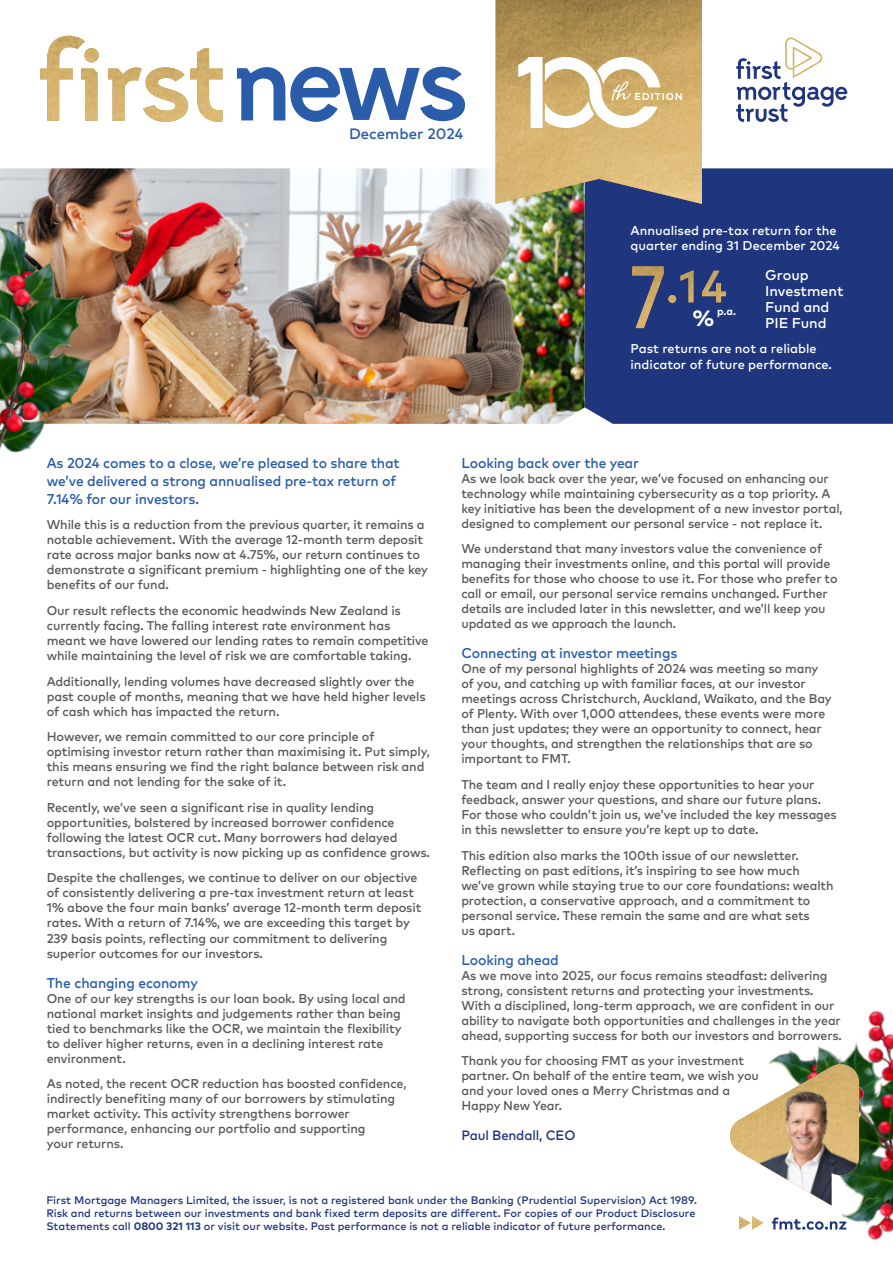
<style>
.page{position:relative;width:893px;height:1263px;background:#fff}
.page>*{position:absolute;margin:0;border:0;box-sizing:border-box;transform-origin:0 0}
.t1{font:700 22.05px "Mark OT";color:#fff}
.t2{font:15px "Mark OT Medium";color:#2a5caa}
.t3{font:14.25px/18px "Mark OT Medium";letter-spacing:-.01em;color:#2a5caa}
.t4{font:14.25px/15.8px "Mark OT Medium";letter-spacing:-.01em;color:#fff}
.t5{font:13.5px "Mark OT Medium";letter-spacing:-.01em;color:#1f367e}
.t6{font:12.75px/15px "Mark OT Medium";letter-spacing:-.01em;color:#58595b}
.t7{font:12.75px/15.3px "Mark OT Medium";color:#fff}
.t8{font:10.8px/13px "Mark OT Medium";color:#1f367e}
.t9{font:700 10.65px "Mark OT";color:#fff}
.s1{font-family:"Mark OT";font-weight:700}
</style>
<div class="page">
<img style="left:785px;top:37px;width:37px;height:21px">
<div style="left:585px;top:168px;width:308px;height:256px;background:#1f367e"></div>
<img style="left:632px;top:266px;width:94px;height:62px">
<img style="left:0;top:168px;width:585px;height:256px">
<svg style="left:237px;top:66px;width:228px;height:56px"></svg>
<svg style="left:736px;top:58px;width:111px;height:64px"></svg>
<svg style="left:496px;top:0;width:206px;height:204px;background:#c6ab77"></svg>
<img style="left:867px;top:1225px;width:26px;height:15px">
<img style="left:763px;top:1046px;width:130px;height:179px">
<img style="left:831px;top:1010px;width:62px;height:142px">
<img style="left:0;top:222px;width:97px;height:231px">
<svg style="left:763px;top:1059px;width:101px;height:146px"></svg>
<img style="left:730px;top:1064px;width:129px;height:89px">
<img style="left:740px;top:1080px;width:119px;height:125px">
<svg style="left:772px;top:1217px;width:74px;height:13px"></svg>
<svg style="left:739px;top:1216px;width:24px;height:13px"></svg>
<img style="left:84px;top:48px;width:15px;height:14px;border-radius:7px">
<svg style="left:85px;top:48px;width:12px;height:73px"></svg>
<img style="left:40px;top:36px;width:45px;height:85px">
<svg style="left:108px;top:67px;width:81px;height:55px"></svg>
<img style="left:190px;top:48px;width:33px;height:74px">
<p class="t2" style="left:349px;top:124px;width:116px">December 2024</p>
<p class="t7" style="left:630px;top:223px;width:211px">Annualised pre-tax return for the quarter ending 31 December 2024</p>
<p class="t4" style="left:765px;top:267px;width:80px">Group<br>Investment<br>Fund and</p>
<h1 class="t1" style="left:692px;top:304px;width:23px">%</h1>
<p class="t4" style="left:765px;top:314px;width:63px">PIE Fund</p>
<p class="t9" style="left:717px;top:305px;width:20px">p.a.</p>
<p class="t7" style="left:630px;top:341px;width:203px">Past returns are not a reliable indicator of future performance.</p>
<p class="t3" style="left:47px;top:453px;width:355px">As 2024 comes to a close, we’re pleased to share that we’ve delivered a strong annualised pre-tax return of<br>7.14% for our investors.</p>
<p class="t6" style="left:47px;top:517px;width:383px">While this is a reduction from the previous quarter, it remains a notable achievement. With the average 12-month term deposit rate across major banks now at 4.75%, our return continues to demonstrate a significant premium - highlighting one of the key benefits of our fund.</p>
<p class="t6" style="left:47px;top:603px;width:383px">Our result reflects the economic headwinds New Zealand is currently facing. The falling interest rate environment has meant we have lowered our lending rates to remain competitive while maintaining the level of risk we are comfortable taking.</p>
<p class="t6" style="left:47px;top:673px;width:380px">Additionally, lending volumes have decreased slightly over the past couple of months, meaning that we have held higher levels of cash which has impacted the return.</p>
<p class="t6" style="left:47px;top:729px;width:385px">However, we remain committed to our core principle of optimising investor return rather than maximising it. Put simply, this means ensuring we find the right balance between risk and return and not lending for the sake of it.</p>
<p class="t6" style="left:47px;top:799px;width:385px">Recently, we’ve seen a significant rise in quality lending opportunities, bolstered by increased borrower confidence following the latest OCR cut. Many borrowers had delayed transactions, but activity is now picking up as confidence grows.</p>
<p class="t6" style="left:47px;top:870px;width:376px">Despite the challenges, we continue to deliver on our objective of consistently delivering a pre-tax investment return at least 1% above the four main banks’ average 12-month term deposit rates. With a return of 7.14%, we are exceeding this target by 239 basis points, reflecting our commitment to delivering superior outcomes for our investors.</p>
<p class="t3" style="left:47px;top:973px;width:153px">The changing economy</p>
<p class="t6" style="left:47px;top:990px;width:360px">One of our key strengths is our loan book. By using local and national market insights and judgements rather than being tied to benchmarks like the OCR, we maintain the flexibility to deliver higher returns, even in a declining interest rate environment.</p>
<p class="t6" style="left:47px;top:1076px;width:361px">As noted, the recent OCR reduction has boosted confidence, indirectly benefiting many of our borrowers by stimulating market activity. This activity strengthens borrower performance, enhancing our portfolio and supporting<br>your returns.</p>
<p class="t3" style="left:461px;top:453px;width:179px">Looking back over the year</p>
<p class="t6" style="left:461px;top:470px;width:383px">As we look back over the year, we’ve focused on enhancing our technology while maintaining cybersecurity as a top priority. A key initiative has been the development of a new investor portal, designed to complement our personal service - not replace it.</p>
<p class="t6" style="left:461px;top:541px;width:378px">We understand that many investors value the convenience of managing their investments online, and this portal will provide benefits for those who choose to use it. For those who prefer to call or email, our personal service remains unchanged. Further details are included later in this newsletter, and we’ll keep you updated as we approach the launch.</p>
<p class="t3" style="left:461px;top:644px;width:218px">Connecting at investor meetings</p>
<p class="t6" style="left:461px;top:661px;width:372px">One of my personal highlights of 2024 was meeting so many of you, and catching up with familiar faces, at our investor meetings across Christchurch, Auckland, Waikato, and the Bay of Plenty. With over 1,000 attendees, these events were more than just updates; they were an opportunity to connect, hear your thoughts, and strengthen the relationships that are so important to FMT.</p>
<p class="t6" style="left:461px;top:777px;width:377px">The team and I really enjoy these opportunities to hear your feedback, answer your questions, and share our future plans.<br>For those who couldn’t join us, we’ve included the key messages in this newsletter to ensure you’re kept up to date.</p>
<p class="t6" style="left:461px;top:847px;width:374px">This edition also marks the 100th issue of our newsletter.<br>Reflecting on past editions, it’s inspiring to see how much we’ve grown while staying true to our core foundations: wealth protection, a conservative approach, and a commitment to personal service. These remain the same and are what sets<br>us apart.</p>
<p class="t3" style="left:461px;top:950px;width:99px">Looking ahead</p>
<p class="t6" style="left:461px;top:967px;width:382px">As we move into 2025, our focus remains steadfast: delivering strong, consistent returns and protecting your investments.<br>With a disciplined, long-term approach, we are confident in our ability to navigate both opportunities and challenges in the year ahead, supporting success for both our investors and borrowers.</p>
<p class="t6" style="left:461px;top:1053px;width:299px">Thank you for choosing FMT as your investment partner. On behalf of the entire team, we wish you and your loved ones a Merry Christmas and a Happy New Year.</p>
<p class="t5" style="left:461px;top:1127px;width:116px">Paul Bendall, CEO</p>
<p class="t8" style="left:46px;top:1193px;width:652px">First Mortgage Managers Limited, the issuer, is not a registered bank under the Banking (Prudential Supervision) Act 1989.<br>Risk and returns between our investments and bank fixed term deposits are different. For copies of our Product Disclosure<br>Statements call <span class="s1">0800 321 113</span> or visit our website. Past performance is not a reliable indicator of future performance.</p>
</div>
